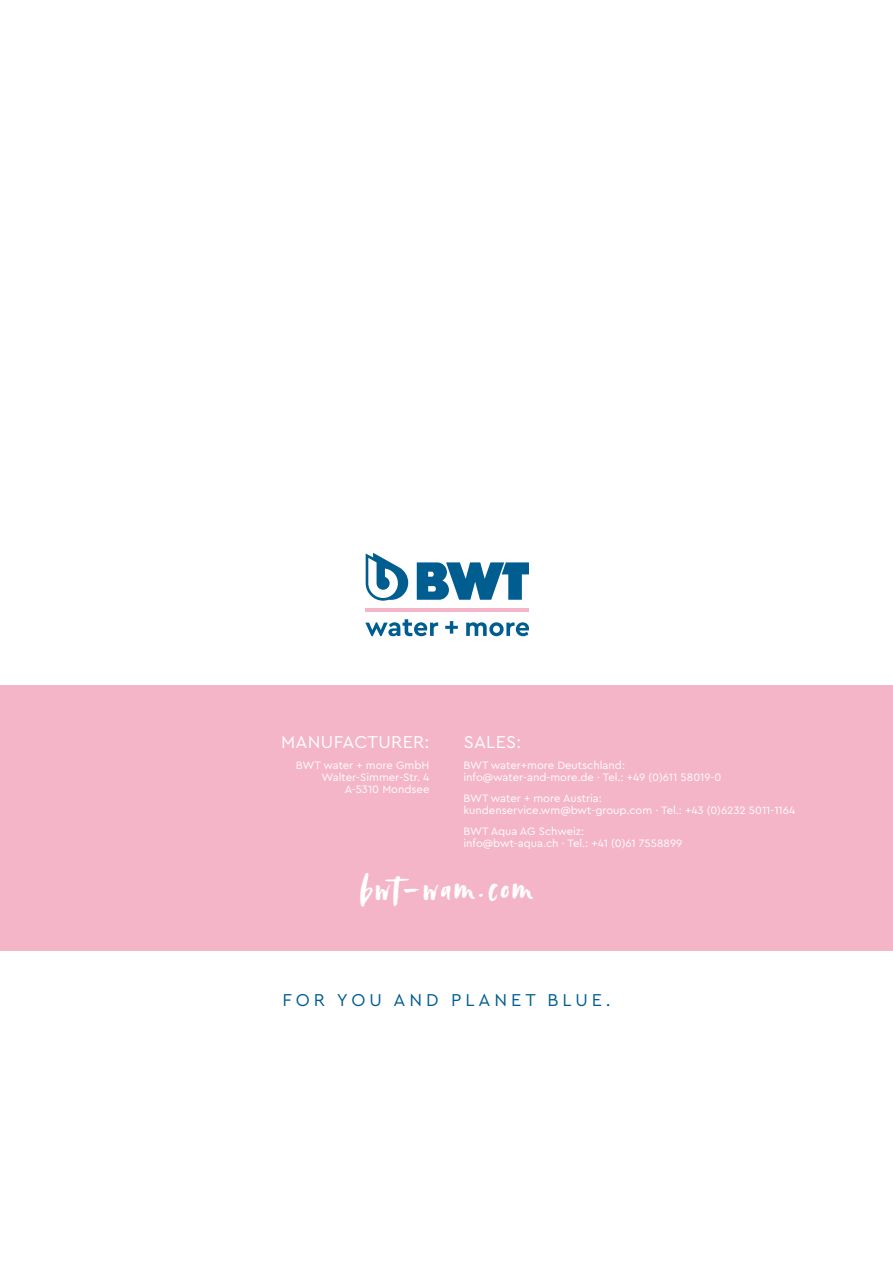
<style>
.page{position:relative;width:893px;height:1263px;background:#fff}
.page>*{position:absolute;margin:0;border:0;box-sizing:border-box;transform-origin:0 0}
.t1{font:40.5px "Avallon";letter-spacing:.06em;color:#fff}
.t2{font:18px "Cera PRO";letter-spacing:.22em;color:#005d90}
.t3{font:18px "Cera PRO";letter-spacing:.02em;color:#fff}
.t4{font:11.25px/12px "Cera PRO";color:#fff}
</style>
<div class="page">
<div style="left:0;top:685px;width:893px;height:265px;background:#f5b5c9"></div>
<svg style="left:365px;top:619px;width:73px;height:17px"></svg>
<svg style="left:445px;top:621px;width:13px;height:13px"></svg>
<svg style="left:466px;top:622px;width:63px;height:14px"></svg>
<hr style="left:366px;top:609px;width:163px;height:3px;background:#f5b5c9">
<svg style="left:417px;top:562px;width:112px;height:38px"></svg>
<svg style="left:366px;top:553px;width:42px;height:48px"></svg>
<h2 class="t3" style="left:281px;top:730px;width:150px">MANUFACTURER:</h2>
<p class="t4" style="left:296px;top:759px;width:135px;text-align:right">BWT water + more GmbH<br>Walter-Simmer-Str. 4<br>A-5310 Mondsee</p>
<h2 class="t3" style="left:464px;top:730px;width:59px">SALES:</h2>
<p class="t4" style="left:463px;top:759px;width:259px">BWT water+more Deutschland: info@water-and-more.de ∙ Tel.: +49 (0)611 58019-0</p>
<p class="t4" style="left:463px;top:792px;width:333px">BWT water + more Austria:<br>kundenservice.wm@bwt-group.com ∙ Tel.: +43 (0)6232 5011-1164</p>
<p class="t4" style="left:463px;top:825px;width:220px">BWT Aqua AG Schweiz:<br>info@bwt-aqua.ch ∙ Tel.: +41 (0)61 7558899</p>
<h1 class="t1" style="left:360px;top:862px;width:174px">bwt-wam.com</h1>
<h2 class="t2" style="left:283px;top:988px;width:330px">FOR YOU AND PLANET BLUE.</h2>
</div>
